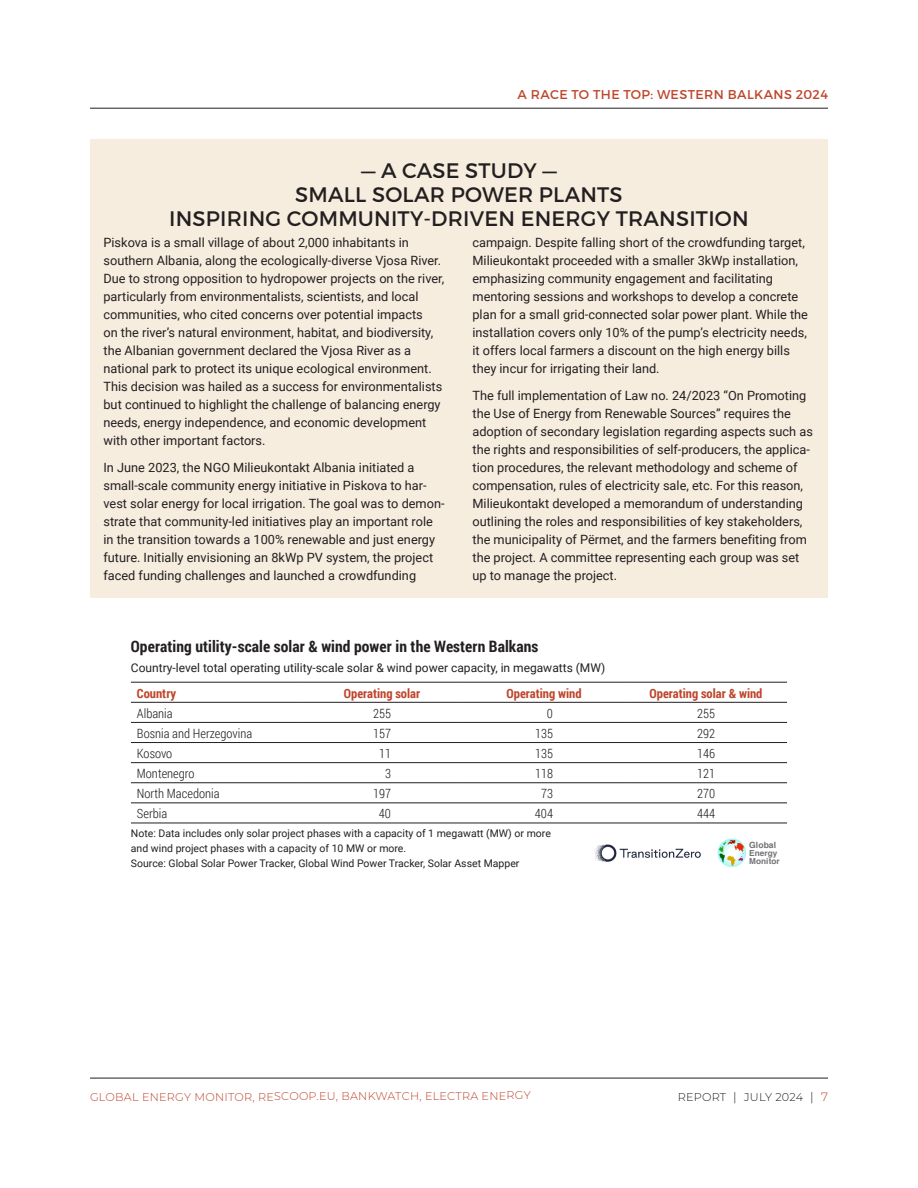
<style>
.page{position:relative;width:918px;height:1188px;background:#fff}
.page>*{position:absolute;margin:0;border:0;box-sizing:border-box;transform-origin:0 0}
.Sidebar_Title{font:21px/24px "Montserrat";letter-spacing:.01em;color:#231f20;text-align:center}
.Table_Title{font:700 15.75px "Roboto Condensed";letter-spacing:.005em;color:#231f20}
.Sidebar_Body{font:12.75px/18px "Roboto";color:#231f20}
.Sidebar_Body_1st{font:12.75px/18px "Roboto";color:#231f20}
.Table_Entry{font:300 12.75px "Roboto Condensed";color:#231f20}
.Table_Column_Head{font:700 12.75px "Roboto Condensed";color:#be452b}
.t1{font:12.75px "Montserrat";letter-spacing:.03em;color:#be452b}
.Figure_Subtitle{font:12px "Roboto";color:#231f20}
.t2{font:100 11.25px "Montserrat";letter-spacing:.015em;color:#be452b}
.t3{font:100 11.25px "Montserrat";letter-spacing:.02em;color:#231f20}
.Source{font:10.5px/15px "Roboto";color:#231f20}
.t4{font:700 8.55px "Helvetica";letter-spacing:.01em;color:#717275}
.t5{font:700 8.25px/8.2px "Helvetica";letter-spacing:.01em;color:#717275}
.s1{font-size:12px}
.s2{font-size:12px;color:#be452b}
</style>
<div class="page">
<hr style="left:90px;top:1078px;width:738px;height:1px;background:#231f20">
<hr style="left:90px;top:108px;width:738px;height:1px;background:#231f20">
<div style="left:90px;top:140px;width:738px;height:458px;background:#f6eddf"></div>
<hr style="left:131px;top:722px;width:170px;height:1px;background:#231f20">
<hr style="left:301px;top:722px;width:162px;height:1px;background:#231f20">
<hr style="left:463px;top:722px;width:162px;height:1px;background:#231f20">
<hr style="left:625px;top:722px;width:162px;height:1px;background:#231f20">
<hr style="left:131px;top:742px;width:170px;height:1px;background:#231f20">
<hr style="left:301px;top:742px;width:162px;height:1px;background:#231f20">
<hr style="left:463px;top:742px;width:162px;height:1px;background:#231f20">
<hr style="left:625px;top:742px;width:162px;height:1px;background:#231f20">
<hr style="left:131px;top:762px;width:170px;height:1px;background:#231f20">
<hr style="left:301px;top:762px;width:162px;height:1px;background:#231f20">
<hr style="left:463px;top:762px;width:162px;height:1px;background:#231f20">
<hr style="left:625px;top:762px;width:162px;height:1px;background:#231f20">
<hr style="left:131px;top:782px;width:170px;height:1px;background:#231f20">
<hr style="left:301px;top:782px;width:162px;height:1px;background:#231f20">
<hr style="left:463px;top:782px;width:162px;height:1px;background:#231f20">
<hr style="left:625px;top:782px;width:162px;height:1px;background:#231f20">
<hr style="left:131px;top:803px;width:170px;height:1px;background:#231f20">
<hr style="left:301px;top:803px;width:162px;height:1px;background:#231f20">
<hr style="left:463px;top:803px;width:162px;height:1px;background:#231f20">
<hr style="left:625px;top:803px;width:162px;height:1px;background:#231f20">
<hr style="left:131px;top:682px;width:170px;height:1px;background:#231f20">
<hr style="left:301px;top:682px;width:162px;height:1px;background:#231f20">
<hr style="left:463px;top:682px;width:162px;height:1px;background:#231f20">
<hr style="left:625px;top:682px;width:162px;height:1px;background:#231f20">
<hr style="left:131px;top:702px;width:170px;height:1px;background:#231f20">
<hr style="left:301px;top:702px;width:162px;height:1px;background:#231f20">
<hr style="left:463px;top:702px;width:162px;height:1px;background:#231f20">
<hr style="left:625px;top:702px;width:162px;height:1px;background:#231f20">
<hr style="left:131px;top:823px;width:170px;height:1px;background:#231f20">
<hr style="left:301px;top:823px;width:162px;height:1px;background:#231f20">
<hr style="left:463px;top:823px;width:162px;height:1px;background:#231f20">
<hr style="left:625px;top:823px;width:162px;height:1px;background:#231f20">
<img style="left:594px;top:844px;width:107px;height:18px">
<svg style="left:718px;top:839px;width:28px;height:28px"></svg>
<svg style="left:719px;top:840px;width:26px;height:26px"></svg>
<p class="t1" style="left:518px;top:87px;width:312px">A RACE TO THE TOP: WESTERN BALKANS 2024</p>
<p class="Sidebar_Title" style="left:169px;top:158px;width:581px">— A CASE STUDY —<br>SMALL SOLAR POWER PLANTS<br>INSPIRING COMMUNITY-DRIVEN ENERGY TRANSITION</p>
<p class="Sidebar_Body_1st" style="left:104px;top:233px;width:342px">Piskova is a small village of about 2,000 inhabitants in southern Albania, along the ecologically-diverse Vjosa River.<br>Due to strong opposition to hydropower projects on the river, particularly from environmentalists, scientists, and local communities, who cited concerns over potential impacts<br>on the river’s natural environment, habitat, and biodiversity, the Albanian government declared the Vjosa River as a national park to protect its unique ecological environment.<br>This decision was hailed as a success for environmentalists but continued to highlight the challenge of balancing energy needs, energy independence, and economic development with other important factors.</p>
<p class="Sidebar_Body" style="left:104px;top:458px;width:343px">In June 2023, the NGO Milieukontakt Albania initiated a small-scale community energy initiative in Piskova to har&shy;vest solar energy for local irrigation. The goal was to demon&shy;strate that community-led initiatives play an important role in the transition towards a 100% renewable and just energy future. Initially envisioning an 8kWp PV system, the project faced funding challenges and launched a crowdfunding</p>
<p class="Sidebar_Body" style="left:472px;top:233px;width:337px">campaign. Despite falling short of the crowdfunding target, Milieukontakt proceeded with a smaller 3kWp installation, emphasizing community engagement and facilitating mentoring sessions and workshops to develop a concrete plan for a small grid-connected solar power plant. While the installation covers only 10% of the pump’s electricity needs, it offers local farmers a discount on the high energy bills they incur for irrigating their land.</p>
<p class="Sidebar_Body" style="left:472px;top:386px;width:342px">The full implementation of Law no. 24/2023 “On Promoting the Use of Energy from Renewable Sources” requires the adoption of secondary legislation regarding aspects such as the rights and responsibilities of self-producers, the applica&shy;tion procedures, the relevant methodology and scheme of compensation, rules of electricity sale, etc. For this reason, Milieukontakt developed a memorandum of understanding outlining the roles and responsibilities of key stakeholders, the municipality of Përmet, and the farmers benefiting from the project. A committee representing each group was set up to manage the project.</p>
<p class="Table_Title" style="left:131px;top:636px;width:409px">Operating utility-scale solar &amp; wind power in the Western Balkans</p>
<p class="Figure_Subtitle" style="left:131px;top:659px;width:476px">Country-level total operating utility-scale solar &amp; wind power capacity, in megawatts (MW)</p>
<p class="Table_Column_Head" style="left:137px;top:684px;width:41px">Country</p>
<p class="Table_Column_Head" style="left:344px;top:684px;width:78px">Operating solar</p>
<p class="Table_Column_Head" style="left:507px;top:684px;width:76px">Operating wind</p>
<p class="Table_Column_Head" style="left:650px;top:684px;width:114px">Operating solar &amp; wind</p>
<p class="Table_Entry" style="left:137px;top:705px;width:37px">Albania</p>
<p class="Table_Entry" style="left:373px;top:705px;width:20px">255</p>
<p class="Table_Entry" style="left:547px;top:705px;width:8px">0</p>
<p class="Table_Entry" style="left:697px;top:705px;width:20px">255</p>
<p class="Table_Entry" style="left:137px;top:725px;width:117px">Bosnia and Herzegovina</p>
<p class="Table_Entry" style="left:373px;top:725px;width:20px">157</p>
<p class="Table_Entry" style="left:535px;top:725px;width:20px">135</p>
<p class="Table_Entry" style="left:697px;top:725px;width:20px">292</p>
<p class="Table_Entry" style="left:137px;top:745px;width:37px">Kosovo</p>
<p class="Table_Entry" style="left:379px;top:745px;width:14px">11</p>
<p class="Table_Entry" style="left:535px;top:745px;width:20px">135</p>
<p class="Table_Entry" style="left:697px;top:745px;width:20px">146</p>
<p class="Table_Entry" style="left:137px;top:765px;width:59px">Montenegro</p>
<p class="Table_Entry" style="left:385px;top:765px;width:8px">3</p>
<p class="Table_Entry" style="left:535px;top:765px;width:20px">118</p>
<p class="Table_Entry" style="left:697px;top:765px;width:20px">121</p>
<p class="Table_Entry" style="left:137px;top:785px;width:84px">North Macedonia</p>
<p class="Table_Entry" style="left:373px;top:785px;width:20px">197</p>
<p class="Table_Entry" style="left:541px;top:785px;width:14px">73</p>
<p class="Table_Entry" style="left:697px;top:785px;width:20px">270</p>
<p class="Table_Entry" style="left:137px;top:805px;width:32px">Serbia</p>
<p class="Table_Entry" style="left:379px;top:805px;width:14px">40</p>
<p class="Table_Entry" style="left:535px;top:805px;width:20px">404</p>
<p class="Table_Entry" style="left:697px;top:805px;width:20px">444</p>
<p class="Source" style="left:131px;top:825px;width:421px">Note: Data includes only solar project phases with a capacity of 1 megawatt (MW) or more and wind project phases with a capacity of 10 MW or more.<br>Source: Global Solar Power Tracker, Global Wind Power Tracker, Solar Asset Mapper</p>
<p class="t4" style="left:749px;top:838px;width:29px">Global</p>
<p class="t5" style="left:749px;top:849px;width:32px">Energy<br>Monitor</p>
<p class="t2" style="left:90px;top:1089px;width:442px">GLOBAL ENERGY MONITOR, RESCOOP.EU, BANKWATCH, ELECTRA ENERGY</p>
<p class="t3" style="left:678px;top:1089px;width:152px">REPORT <span class="s1">|</span> JULY 2024 <span class="s1">|</span> <span class="s2">7</span></p>
</div>
